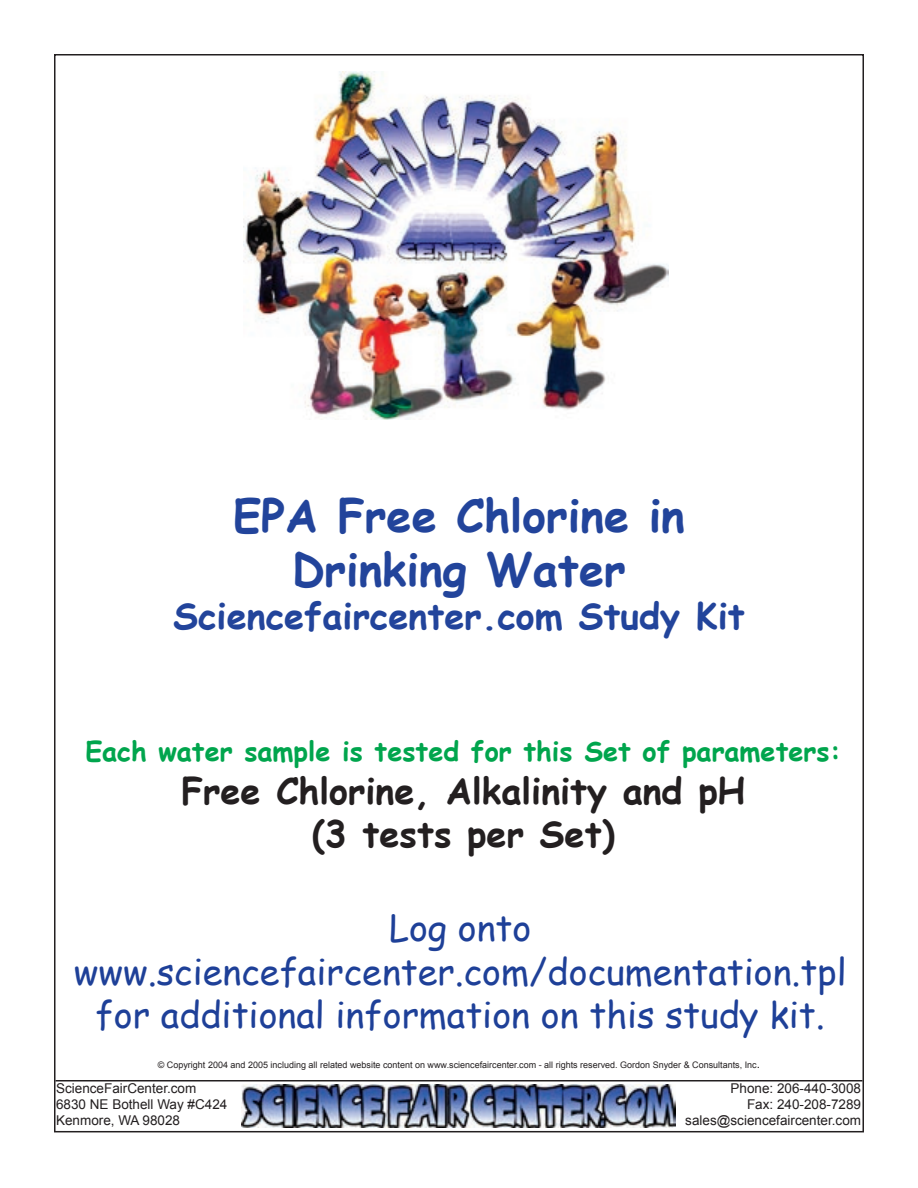
<style>
.page{position:relative;width:918px;height:1188px;background:#fff}
.page>*{position:absolute;margin:0;border:0;box-sizing:border-box;transform-origin:0 0}
.t1{font:700 45px/54px "Comic Sans MS";color:#22449b;text-align:center}
.t2{font:36px/43.2px "Comic Sans MS";color:#1e4098;text-align:center}
.t3{font:700 36px/43.2px "Comic Sans MS";color:#231f20;text-align:center}
.t4{font:700 36px "Comic Sans MS";color:#22449b}
.t5{font:700 27px "Comic Sans MS";color:#00a54d}
.t6{font:13.5px/16.2px "Arial";color:#231f20}
.t7{font:9px "Arial";color:#231f20}
.s1{font-size:12px}
</style>
<div class="page">
<hr style="left:56px;top:1080px;width:806px;height:2px;background:#231f20">
<img style="left:241px;top:1085px;width:435px;height:43px">
<img style="left:243px;top:71px;width:426px;height:348px">
<h1 class="t1" style="left:233px;top:487px;width:453px">EPA Free Chlorine in<br>Drinking Water</h1>
<h2 class="t4" style="left:173px;top:590px;width:573px">Sciencefaircenter.com Study Kit</h2>
<h3 class="t5" style="left:85px;top:731px;width:757px">Each water sample is tested for this Set of parameters:</h3>
<h2 class="t3" style="left:181px;top:768px;width:565px">Free Chlorine, Alkalinity and pH (3 tests per Set)</h2>
<h2 class="t2" style="left:74px;top:905px;width:774px">Log onto www.sciencefaircenter.com/documentation.tpl for additional information on this study kit.</h2>
<p class="t7" style="left:158px;top:1060px;width:604px">© Copyright 2004 and 2005 including all related website content on www.sciencefaircenter.com - all rights reserved. Gordon Snyder &amp; Consultants, Inc<span class="s1">.</span></p>
<h3 class="t6" style="left:56px;top:1080px;width:173px">ScienceFairCenter.com<br>6830 NE Bothell Way #C424<br>Kenmore, WA 98028</h3>
<h3 class="t6" style="left:685px;top:1080px;width:177px;text-align:right">Phone: 206-440-3008<br>Fax: 240-208-7289 sales@sciencefaircenter.com</h3>
</div>
